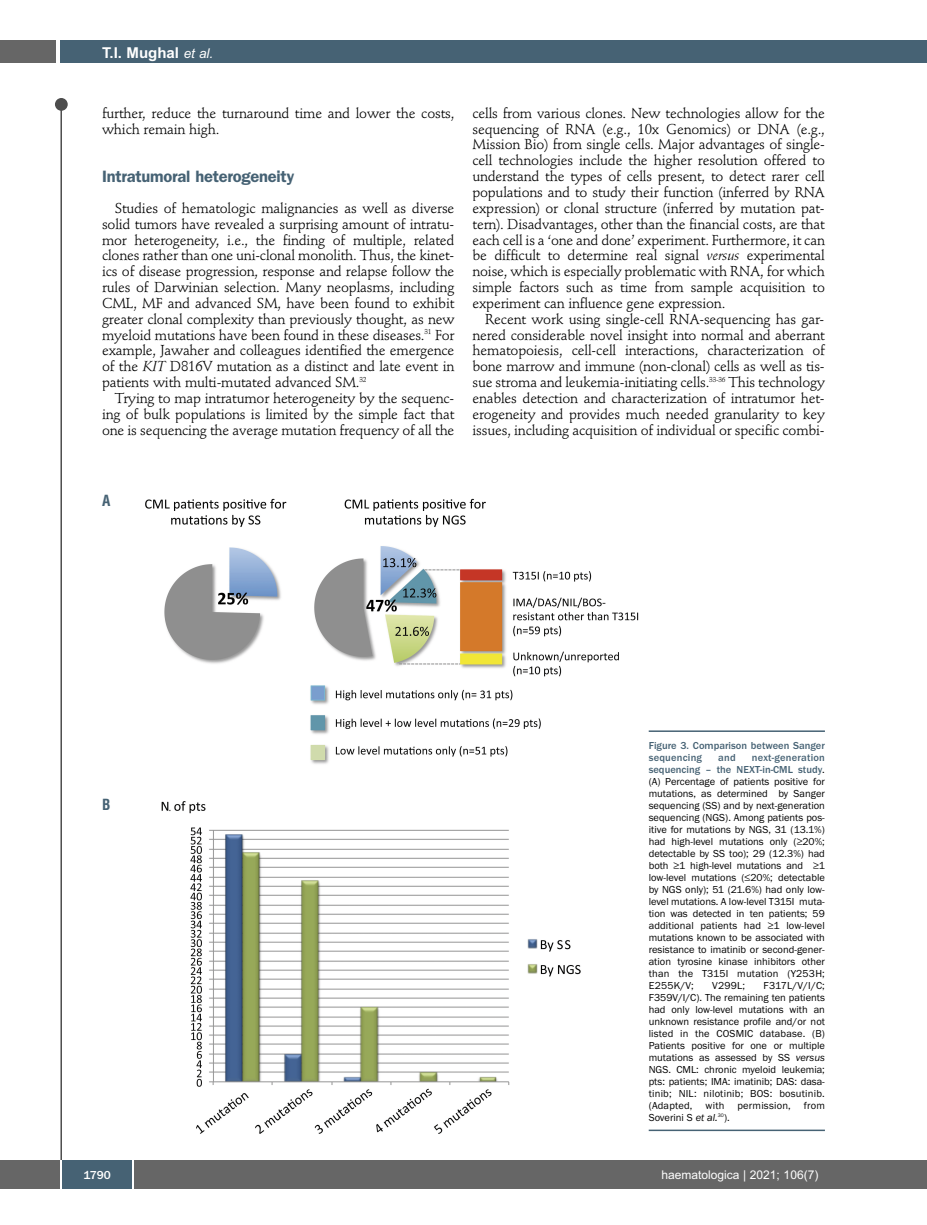
<style>
.page{position:relative;width:927px;height:1225px;background:#fff}
.page>*{position:absolute;margin:0;border:0;box-sizing:border-box;transform-origin:0 0}
.t1{font:600 16.5px "Franklin Gothic";letter-spacing:-.015em;color:#466274}
.t2{font:700 15px "Arial";color:#fff}
.t3{font:700 condensed 15px "Helvetica";color:#466274}
.t4{font:14.25px/15.9px "Stempel Schneidler";letter-spacing:-.015em;color:#000;text-align:justify}
.t5{font:12px "Arial";color:#fff}
.t6{font:500 12px "Franklin Gothic";color:#fff}
.t7{font:10.5px/12px "Franklin Gothic";letter-spacing:.02em;color:#000;text-align:justify}
.t8{font:500 10.5px/12px "Franklin Gothic";color:#466274}
.s1{font-weight:400;font-style:italic;font-size:13.5px}
.s2{font-style:italic}
.s3{font-weight:500;color:#466274}
</style>
<div class="page">
<div style="left:911px;top:40px;width:16px;height:22px;background:#466274"></div>
<div style="left:910px;top:1160px;width:17px;height:28px;background:#666"></div>
<div style="left:55px;top:98px;width:13px;height:13px;background:#4d4d4d;border-radius:50%"></div>
<hr style="left:60px;top:101px;width:2px;height:1061px;background:#4d4d4d">
<div style="left:60px;top:40px;width:852px;height:22px;background:#466274"></div>
<div style="left:0;top:40px;width:56px;height:22px;background:#666"></div>
<div style="left:0;top:1160px;width:911px;height:28px;background:#666"></div>
<div style="left:62px;top:1160px;width:71px;height:28px;background:#466274"></div>
<hr style="left:60px;top:1160px;width:2px;height:28px;background:#fff">
<svg style="left:133px;top:1160px;width:1px;height:28px"></svg>
<img style="left:145px;top:498px;width:494px;height:636px">
<hr style="left:649px;top:730px;width:176px;height:2px;background:#466274">
<hr style="left:649px;top:1129px;width:176px;height:2px;background:#466274">
<p class="t2" style="left:102px;top:44px;width:113px">T.I. Mughal <span class="s1">et al.</span></p>
<p class="t4" style="left:102px;top:106px;width:354px">further, reduce the turnaround time and lower the costs, which remain high.</p>
<p class="t1" style="left:102px;top:170px;width:194px">Intratumoral heterogeneity</p>
<p class="t4" style="left:102px;top:201px;width:354px;text-indent:13px">Studies of hematologic malignancies as well as diverse solid tumors have revealed a surprising amount of intratu&shy;mor heterogeneity, i.e., the finding of multiple, related clones rather than one uni-clonal monolith. Thus, the kinet&shy;ics of disease progression, response and relapse follow the rules of Darwinian selection. Many neoplasms, including CML, MF and advanced SM, have been found to exhibit greater clonal complexity than previously thought, as new myeloid mutations have been found in these diseases.<sup>31</sup> For example, Jawaher and colleagues identified the emergence of the <span class="s2">KIT</span> D816V mutation as a distinct and late event in patients with multi-mutated advanced SM.<sup>32</sup></p>
<p class="t4" style="left:102px;top:391px;width:354px;text-indent:13px">Trying to map intratumor heterogeneity by the sequenc&shy;ing of bulk populations is limited by the simple fact that one is sequencing the average mutation frequency of all the</p>
<p class="t4" style="left:472px;top:106px;width:354px">cells from various clones. New technologies allow for the sequencing of RNA (e.g., 10x Genomics) or DNA (e.g., Mission Bio) from single cells. Major advantages of single&shy;cell technologies include the higher resolution offered to understand the types of cells present, to detect rarer cell populations and to study their function (inferred by RNA expression) or clonal structure (inferred by mutation pat&shy;tern). Disadvantages, other than the financial costs, are that each cell is a ‘one and done’ experiment. Furthermore, it can be difficult to determine real signal <span class="s2">versus</span> experimental noise, which is especially problematic with RNA, for which simple factors such as time from sample acquisition to experiment can influence gene expression.</p>
<p class="t4" style="left:472px;top:312px;width:354px;text-indent:13px">Recent work using single-cell RNA-sequencing has gar&shy;nered considerable novel insight into normal and aberrant hematopoiesis, cell-cell interactions, characterization of bone marrow and immune (non-clonal) cells as well as tis&shy;sue stroma and leukemia-initiating cells.<sup>33-36</sup> This technology enables detection and characterization of intratumor het&shy;erogeneity and provides much needed granularity to key issues, including acquisition of individual or specific combi-</p>
<p class="t3" style="left:102px;top:492px;width:10px">A</p>
<p class="t3" style="left:102px;top:796px;width:10px">B</p>
<p class="t8" style="left:649px;top:739px;width:178px">Figure 3. Comparison between Sanger sequencing</p>
<p class="t7" style="left:649px;top:751px;width:178px;text-indent:103px"><span class="s3">next-generation sequencing – the NEXT-in-CML study</span>. (A) Percentage of patients positive for mutations, as determined by Sanger sequencing (SS) and by next-generation sequencing (NGS). Among patients pos&shy;itive for mutations by NGS, 31 (13.1%) had high-level mutations only (≥20%; detectable by SS too); 29 (12.3%) had both ≥1 high-level mutations and ≥1 low-level mutations (≤20%; detectable by NGS only); 51 (21.6%) had only low&shy;level mutations. A low-level T315I muta&shy;tion was detected in ten patients; 59 additional patients had ≥1 low-level mutations known to be associated with resistance to imatinib or second-gener&shy;ation tyrosine kinase inhibitors other than the T315I mutation (Y253H; E255K/V;</p>
<p class="t8" style="left:718px;top:751px;width:19px">and</p>
<p class="t7" style="left:649px;top:979px;width:178px;text-indent:115px">F317L/V/I/C; F359V/I/C). The remaining ten patients had only low-level mutations with an unknown resistance profile and/or not listed in the COSMIC database. (B)<br>Patients positive for one or multiple mutations as assessed by SS <span class="s2">versus </span>NGS. CML: chronic myeloid leukemia; pts: patients; IMA: imatinib; DAS: dasa&shy;tinib; NIL: nilotinib; BOS: bosutinib. (Adapted, with permission, from Soverini S <span class="s2">et al.</span><sup>30</sup>).</p>
<p class="t7" style="left:712px;top:979px;width:34px">V299L;</p>
<p class="t6" style="left:84px;top:1167px;width:29px">1790</p>
<p class="t5" style="left:661px;top:1167px;width:158px">haematologica | 2021; 106(7)</p>
</div>
